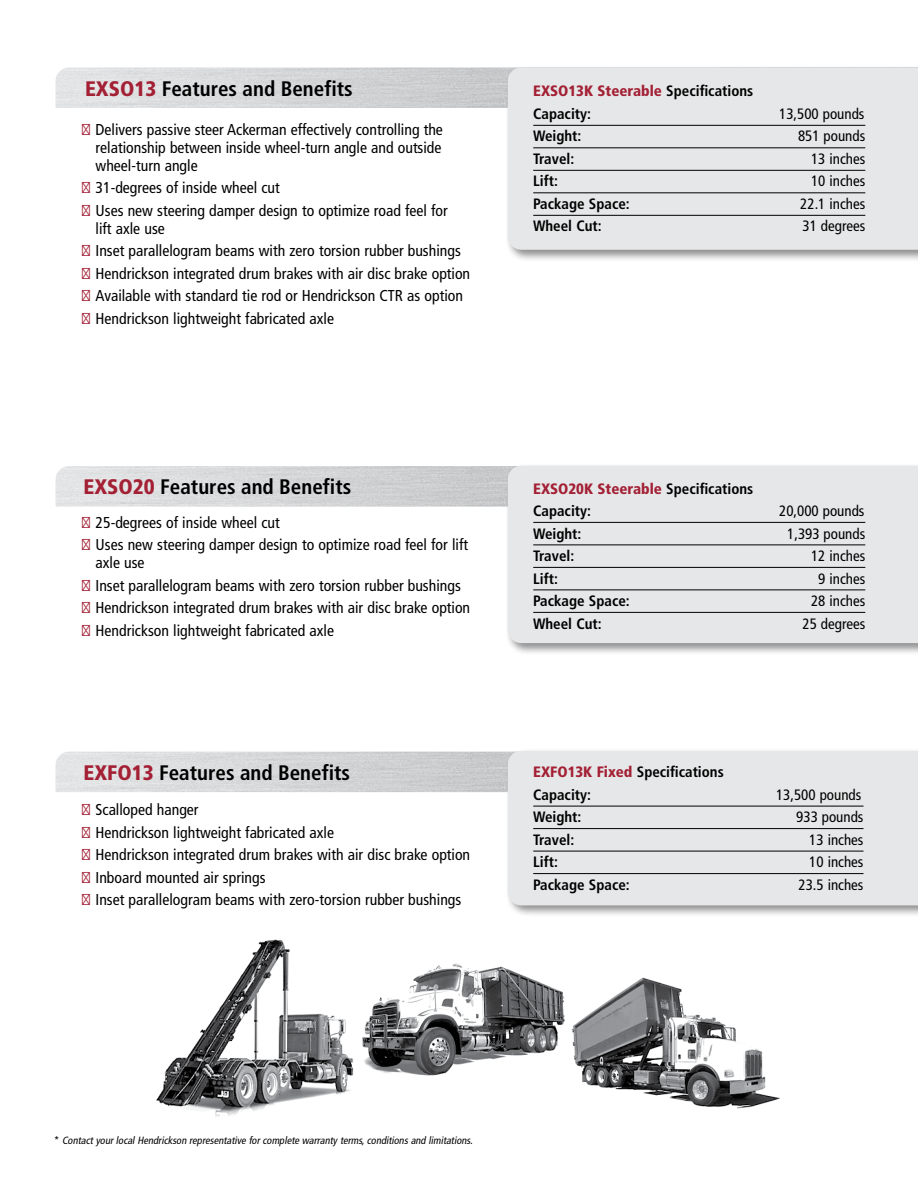
<style>
.page{position:relative;width:918px;height:1188px;background:#fff}
.page>*{position:absolute;margin:0;border:0;box-sizing:border-box;transform-origin:0 0}
.t1{font:700 condensed 21px "Frutiger LT Std";color:#000}
.t2{font:condensed 15.75px/18px "Frutiger LT Std";color:#000}
.t3{font:700 condensed 15px/22.5px "Frutiger LT Std";color:#000}
.t4{font:condensed 15px "Frutiger LT Std";color:#000}
.t5{font:italic condensed 10.5px "Frutiger LT Std";color:#000}
.s1{font-weight:900;color:#a32035}
.s2{color:#a32035}
.s3{font-style:normal}
</style>
<div class="page">
<img style="left:56px;top:466px;width:449px;height:41px">
<div style="left:505px;top:463px;width:413px;height:192px;background:#000;opacity:.45"></div>
<div style="left:508px;top:466px;width:410px;height:177px;background:#e6e7e8"></div>
<hr style="left:533px;top:522px;width:332px;height:1px;background:#000">
<hr style="left:533px;top:545px;width:332px;height:1px;background:#000">
<hr style="left:533px;top:567px;width:332px;height:1px;background:#000">
<hr style="left:533px;top:590px;width:332px;height:1px;background:#000">
<hr style="left:533px;top:612px;width:332px;height:1px;background:#000">
<img style="left:56px;top:752px;width:449px;height:40px">
<div style="left:505px;top:748px;width:413px;height:170px;background:#000;opacity:.45"></div>
<div style="left:508px;top:751px;width:410px;height:154px;background:#e6e7e8"></div>
<hr style="left:533px;top:806px;width:331px;height:1px;background:#000">
<hr style="left:533px;top:828px;width:331px;height:1px;background:#000">
<hr style="left:533px;top:851px;width:331px;height:1px;background:#000">
<hr style="left:533px;top:873px;width:331px;height:1px;background:#000">
<img style="left:571px;top:977px;width:209px;height:132px">
<img style="left:156px;top:939px;width:198px;height:178px">
<img style="left:362px;top:963px;width:203px;height:113px">
<img style="left:56px;top:68px;width:449px;height:40px">
<div style="left:505px;top:64px;width:413px;height:198px;background:#000;opacity:.45"></div>
<div style="left:508px;top:68px;width:410px;height:182px;background:#e6e7e8"></div>
<hr style="left:533px;top:125px;width:332px;height:1px;background:#000">
<hr style="left:533px;top:147px;width:332px;height:1px;background:#000">
<hr style="left:533px;top:170px;width:332px;height:1px;background:#000">
<hr style="left:533px;top:192px;width:332px;height:1px;background:#000">
<hr style="left:533px;top:215px;width:332px;height:1px;background:#000">
<h1 class="t1" style="left:85px;top:77px;width:269px"><span class="s1">EXSO13</span> Features and Benefits</h1>
<p class="t3" style="left:533px;top:80px;width:222px"><span class="s1">EXSO13K Steerable</span> Specifications<br>Capacity:</p>
<p class="t4" style="left:779px;top:105px;width:87px">13,500 pounds</p>
<p class="t2" style="left:96px;top:120px;width:349px;text-align:justify;text-indent:-13px"><span class="s2">•</span> Delivers passive steer Ackerman effectively controlling the relationship between inside wheel-turn angle and outside wheel-turn angle</p>
<p class="t2" style="left:82px;top:179px;width:199px"><span class="s2">•</span> 31-degrees of inside wheel cut</p>
<p class="t2" style="left:96px;top:201px;width:354px;text-indent:-13px"><span class="s2">•</span> Uses new steering damper design to optimize road feel for lift axle use</p>
<p class="t2" style="left:82px;top:242px;width:380px"><span class="s2">•</span> Inset parallelogram beams with zero torsion rubber bushings</p>
<p class="t2" style="left:82px;top:264px;width:390px"><span class="s2">•</span> Hendrickson integrated drum brakes with air disc brake option</p>
<p class="t2" style="left:82px;top:287px;width:383px"><span class="s2">•</span> Available with standard tie rod or Hendrickson CTR as option</p>
<p class="t2" style="left:82px;top:309px;width:253px"><span class="s2">•</span> Hendrickson lightweight fabricated axle</p>
<p class="t3" style="left:533px;top:125px;width:50px">Weight:</p>
<p class="t4" style="left:798px;top:128px;width:69px">851 pounds</p>
<p class="t3" style="left:533px;top:148px;width:43px">Travel:</p>
<p class="t4" style="left:811px;top:150px;width:56px">13 inches</p>
<p class="t3" style="left:533px;top:170px;width:26px">Lift:</p>
<p class="t4" style="left:811px;top:173px;width:56px">10 inches</p>
<p class="t3" style="left:533px;top:193px;width:98px">Package Space:</p>
<p class="t4" style="left:800px;top:195px;width:66px">22.1 inches</p>
<p class="t3" style="left:533px;top:215px;width:70px">Wheel Cut:</p>
<p class="t4" style="left:803px;top:218px;width:64px">31 degrees</p>
<h1 class="t1" style="left:84px;top:474px;width:269px"><span class="s1">EXSO20</span> Features and Benefits</h1>
<p class="t2" style="left:82px;top:513px;width:199px"><span class="s2">•</span> 25-degrees of inside wheel cut</p>
<p class="t2" style="left:96px;top:536px;width:374px;text-indent:-13px"><span class="s2">•</span> Uses new steering damper design to optimize road feel for lift axle use</p>
<p class="t2" style="left:82px;top:576px;width:380px"><span class="s2">•</span> Inset parallelogram beams with zero torsion rubber bushings</p>
<p class="t2" style="left:82px;top:599px;width:390px"><span class="s2">•</span> Hendrickson integrated drum brakes with air disc brake option</p>
<p class="t2" style="left:82px;top:621px;width:253px"><span class="s2">•</span> Hendrickson lightweight fabricated axle</p>
<p class="t3" style="left:533px;top:477px;width:222px"><span class="s1">EXSO20K Steerable</span> Specifications<br>Capacity:</p>
<p class="t4" style="left:779px;top:502px;width:87px">20,000 pounds</p>
<p class="t3" style="left:533px;top:522px;width:50px">Weight:</p>
<p class="t4" style="left:787px;top:525px;width:80px">1,393 pounds</p>
<p class="t3" style="left:533px;top:545px;width:43px">Travel:</p>
<p class="t4" style="left:811px;top:547px;width:56px">12 inches</p>
<p class="t3" style="left:533px;top:567px;width:26px">Lift:</p>
<p class="t4" style="left:818px;top:570px;width:48px">9 inches</p>
<p class="t3" style="left:533px;top:590px;width:98px">Package Space:</p>
<p class="t4" style="left:811px;top:592px;width:56px">28 inches</p>
<p class="t3" style="left:533px;top:612px;width:70px">Wheel Cut:</p>
<p class="t4" style="left:803px;top:615px;width:64px">25 degrees</p>
<h1 class="t1" style="left:84px;top:760px;width:268px"><span class="s1">EXFO13</span> Features and Benefits</h1>
<p class="t3" style="left:533px;top:761px;width:192px"><span class="s1">EXFO13K Fixed</span> Specifications<br>Capacity:</p>
<p class="t4" style="left:776px;top:786px;width:87px">13,500 pounds</p>
<p class="t2" style="left:82px;top:801px;width:118px"><span class="s2">•</span> Scalloped hanger</p>
<p class="t2" style="left:82px;top:823px;width:253px"><span class="s2">•</span> Hendrickson lightweight fabricated axle</p>
<p class="t2" style="left:82px;top:846px;width:390px"><span class="s2">•</span> Hendrickson integrated drum brakes with air disc brake option</p>
<p class="t2" style="left:82px;top:868px;width:185px"><span class="s2">•</span> Inboard mounted air springs</p>
<p class="t2" style="left:82px;top:891px;width:381px"><span class="s2">•</span> Inset parallelogram beams with zero-torsion rubber bushings</p>
<p class="t3" style="left:533px;top:806px;width:50px">Weight:</p>
<p class="t4" style="left:796px;top:808px;width:69px">933 pounds</p>
<p class="t3" style="left:533px;top:828px;width:43px">Travel:</p>
<p class="t4" style="left:809px;top:831px;width:56px">13 inches</p>
<p class="t3" style="left:533px;top:851px;width:26px">Lift:</p>
<p class="t4" style="left:809px;top:853px;width:56px">10 inches</p>
<p class="t3" style="left:533px;top:873px;width:98px">Package Space:</p>
<p class="t4" style="left:799px;top:876px;width:66px">23.5 inches</p>
<p class="t5" style="left:54px;top:1135px;width:422px"><span class="s3">*</span> ContactyourlocalHendrickson representative forcomplete warranty terms,conditionsand limitations.</p>
</div>
